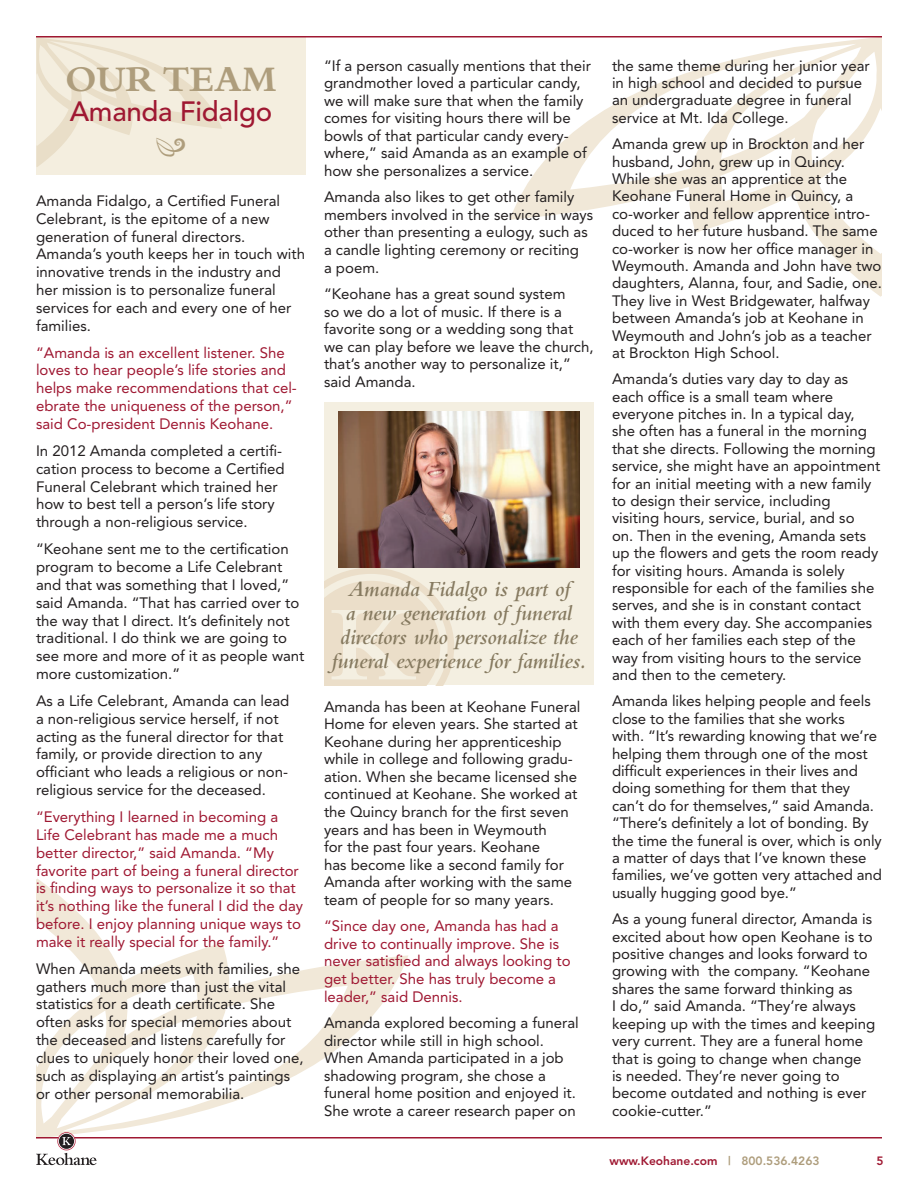
<style>
.page{position:relative;width:918px;height:1188px;background:#fff}
.page>*{position:absolute;margin:0;border:0;box-sizing:border-box;transform-origin:0 0}
.t1{font:700 37.5px "Bembo";color:#ae9d7c}
.t2{font:500 27.75px "Avenir";letter-spacing:-.01em;color:#9f1832}
.t3{font:italic 600 22.5px/24px "Bembo";letter-spacing:-.005em;color:#867a60;text-align:center}
.t4{font:15px/17.4px "Avenir";color:#231f20}
.t5{font:15px/17.9px "Avenir";color:#9f1832}
.t6{font:800 12px "Avenir";color:#9f1832}
.s1{color:#ae9d7c}
</style>
<div class="page">
<div style="left:36px;top:37px;width:270px;height:138px;background:#f4eedf"></div>
<svg style="left:36px;top:879px;width:372px;height:253px"></svg>
<svg style="left:510px;top:38px;width:372px;height:259px"></svg>
<hr style="left:36px;top:36px;width:846px;height:2px;background:#9f1832">
<hr style="left:36px;top:1137px;width:846px;height:1px;background:#9f1832">
<svg style="left:36px;top:1132px;width:61px;height:33px"></svg>
<div style="left:324px;top:402px;width:270px;height:283px;background:#f4efe1"></div>
<svg style="left:324px;top:568px;width:130px;height:117px"></svg>
<img style="left:338px;top:412px;width:241px;height:156px">
<svg style="left:36px;top:38px;width:186px;height:129px"></svg>
<h1 class="t1" style="left:65px;top:58px;width:213px">OUR TEAM</h1>
<h2 class="t2" style="left:70px;top:95px;width:204px">Amanda Fidalgo</h2>
<p class="t4" style="left:36px;top:192px;width:271px;line-height:17.9px">Amanda Fidalgo, a Certified Funeral Celebrant, is the epitome of a new generation of funeral directors.<br>Amanda’s youth keeps her in touch with innovative trends in the industry and her mission is to personalize funeral services for each and every one of her families.</p>
<p class="t5" style="left:36px;top:344px;width:262px">“Amanda is an excellent listener. She loves to hear people’s life stories and helps make recommendations that cel&shy;ebrate the uniqueness of the person,” said Co-president Dennis Keohane.</p>
<p class="t4" style="left:36px;top:442px;width:250px;line-height:17.9px">In 2012 Amanda completed a certifi&shy;cation process to become a Certified Funeral Celebrant which trained her how to best tell a person’s life story through a non-religious service.</p>
<p class="t4" style="left:36px;top:540px;width:270px;line-height:17.9px">“Keohane sent me to the certification program to become a Life Celebrant and that was something that I loved,” said Amanda. “That has carried over to the way that I direct. It’s definitely not traditional. I do think we are going to see more and more of it as people want more customization.”</p>
<p class="t4" style="left:36px;top:692px;width:255px;line-height:17.9px">As a Life Celebrant, Amanda can lead a non-religious service herself, if not acting as the funeral director for that family, or provide direction to any officiant who leads a religious or non&shy;religious service for the deceased.</p>
<p class="t5" style="left:36px;top:808px;width:269px">“Everything I learned in becoming a Life Celebrant has made me a much better director,” said Amanda. “My favorite part of being a funeral director is finding ways to personalize it so that it’s nothing like the funeral I did the day before. I enjoy planning unique ways to make it really special for the family.”</p>
<p class="t4" style="left:36px;top:960px;width:269px;line-height:17.9px">When Amanda meets with families, she gathers much more than just the vital statistics for a death certificate. She often asks for special memories about the deceased and listens carefully for clues to uniquely honor their loved one, such as displaying an artist’s paintings or other personal memorabilia.</p>
<p class="t4" style="left:324px;top:57px;width:269px">“If a person casually mentions that their grandmother loved a particular candy, we will make sure that when the family comes for visiting hours there will be bowls of that particular candy every&shy;where,” said Amanda as an example of how she personalizes a service.</p>
<p class="t4" style="left:324px;top:188px;width:271px">Amanda also likes to get other family members involved in the service in ways other than presenting a eulogy, such as a candle lighting ceremony or reciting<br>a poem.</p>
<p class="t4" style="left:324px;top:285px;width:271px">“Keohane has a great sound system<br>so we do a lot of music. If there is a favorite song or a wedding song that we can play before we leave the church, that’s another way to personalize it,” said Amanda.</p>
<h3 class="t3" style="left:332px;top:577px;width:256px">Amanda Fidalgo is part of<br>a new generation of funeral directors who personalize the funeral experience for families.</h3>
<p class="t4" style="left:324px;top:698px;width:258px">Amanda has been at Keohane Funeral Home for eleven years. She started at Keohane during her apprenticeship while in college and following gradu&shy;ation. When she became licensed she continued at Keohane. She worked at the Quincy branch for the first seven years and has been in Weymouth<br>for the past four years. Keohane<br>has become like a second family for Amanda after working with the same team of people for so many years.</p>
<p class="t5" style="left:324px;top:917px;width:248px">“Since day one, Amanda has had a drive to continually improve. She is never satisfied and always looking to get better. She has truly become a leader,” said Dennis.</p>
<p class="t4" style="left:324px;top:1014px;width:256px">Amanda explored becoming a funeral director while still in high school.<br>When Amanda participated in a job shadowing program, she chose a funeral home position and enjoyed it.<br>She wrote a career research paper on</p>
<p class="t4" style="left:612px;top:57px;width:259px">the same theme during her junior year in high school and decided to pursue an undergraduate degree in funeral service at Mt. Ida College.</p>
<p class="t4" style="left:612px;top:135px;width:272px">Amanda grew up in Brockton and her husband, John, grew up in Quincy.<br>While she was an apprentice at the Keohane Funeral Home in Quincy, a co-worker and fellow apprentice intro&shy;duced to her future husband. The same co-worker is now her office manager in Weymouth. Amanda and John have two daughters, Alanna, four, and Sadie, one.<br>They live in West Bridgewater, halfway between Amanda’s job at Keohane in Weymouth and John’s job as a teacher at Brockton High School.</p>
<p class="t4" style="left:612px;top:370px;width:270px">Amanda’s duties vary day to day as each office is a small team where everyone pitches in. In a typical day, she often has a funeral in the morning that she directs. Following the morning service, she might have an appointment for an initial meeting with a new family to design their service, including visiting hours, service, burial, and so<br>on. Then in the evening, Amanda sets up the flowers and gets the room ready for visiting hours. Amanda is solely responsible for each of the families she serves, and she is in constant contact with them every day. She accompanies each of her families each step of the way from visiting hours to the service and then to the cemetery.</p>
<p class="t4" style="left:612px;top:693px;width:271px">Amanda likes helping people and feels close to the families that she works<br>with. “It’s rewarding knowing that we’re helping them through one of the most difficult experiences in their lives and doing something for them that they can’t do for themselves,” said Amanda. “There’s definitely a lot of bonding. By the time the funeral is over, which is only a matter of days that I’ve known these families, we’ve gotten very attached and usually hugging good bye.”</p>
<p class="t4" style="left:612px;top:910px;width:265px">As a young funeral director, Amanda is excited about how open Keohane is to positive changes and looks forward to growing with the company. “Keohane shares the same forward thinking as<br>I do,” said Amanda. “They’re always keeping up with the times and keeping very current. They are a funeral home that is going to change when change<br>is needed. They’re never going to become outdated and nothing is ever cookie-cutter.”</p>
<p class="t6" style="left:609px;top:1154px;width:212px">www.Keohane.com <span class="s1">| 800.536.4263</span></p>
<p class="t6" style="left:876px;top:1154px;width:9px">5</p>
</div>
